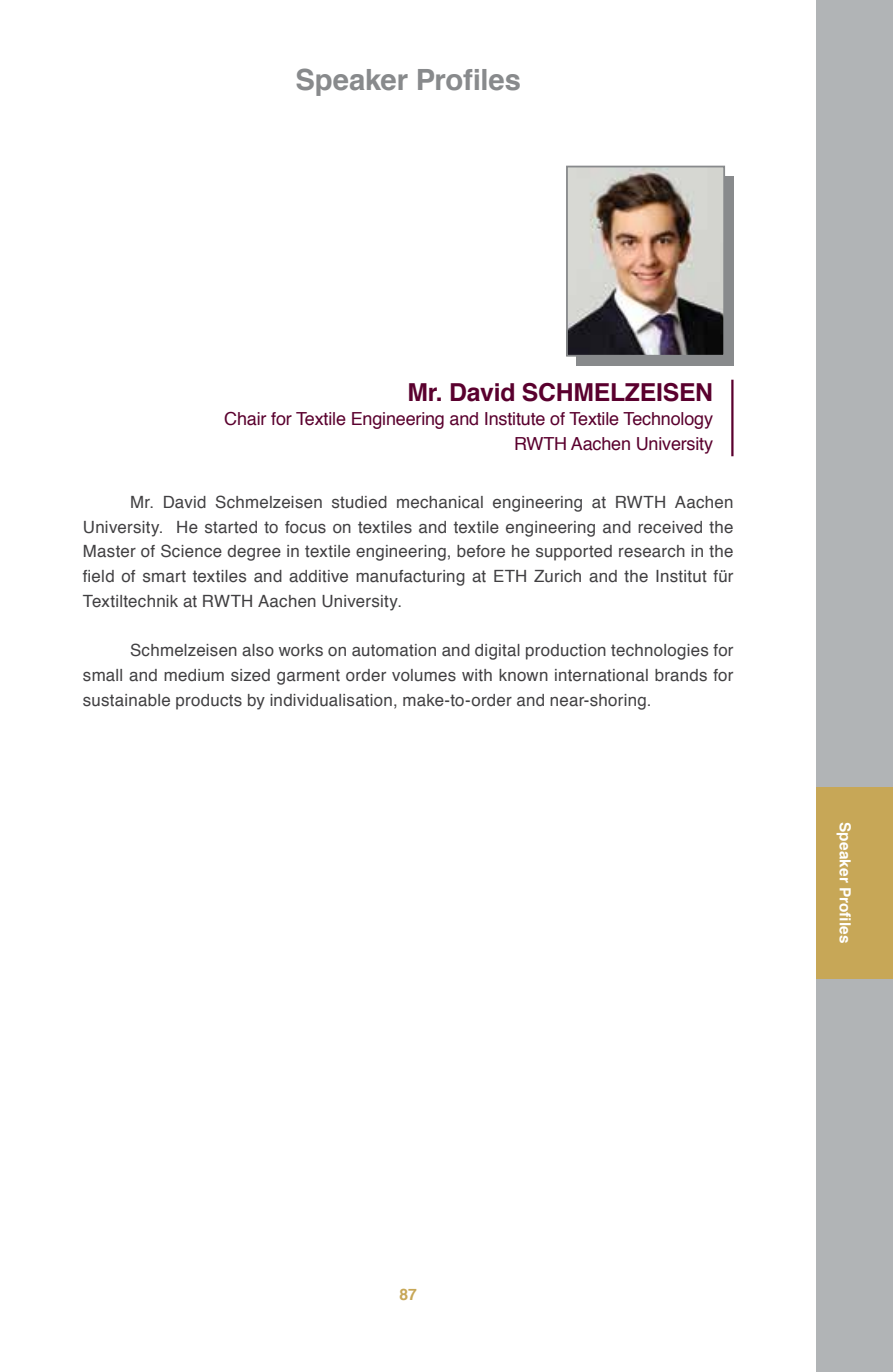
<style>
.page{position:relative;width:893px;height:1372px;background:#fff}
.page>*{position:absolute;margin:0;border:0;box-sizing:border-box;transform-origin:0 0}
.t1{font:700 29.25px "Helvetica";letter-spacing:-.01em;color:#888a8c}
.t2{font:700 24.75px "Helvetica";letter-spacing:-.01em;color:#5a002e}
.t3{font:18px/24.8px "Helvetica";letter-spacing:-.01em;color:#5a002e;text-align:right}
.t4{font:16.88px/24.8px "Helvetica";letter-spacing:.015em;color:#414042;text-align:justify}
.t5{font:700 15.75px "Helvetica";color:#c7a757}
.t6{font:700 15.3px "Helvetica";letter-spacing:.015em;color:#fff}
</style>
<div class="page">
<div style="left:816px;top:950px;width:77px;height:421px;background:#b1b4b6"></div>
<div style="left:816px;top:0;width:77px;height:895px;background:#b1b4b6"></div>
<div style="left:816px;top:787px;width:77px;height:191px;background:#c7a757"></div>
<div style="left:576px;top:176px;width:157px;height:189px;background:#888a8c"></div>
<img style="left:569px;top:169px;width:153px;height:184px">
<div style="left:566px;top:166px;width:159px;height:190px;border:2px solid #888a8c"></div>
<hr style="left:731px;top:379px;width:2px;height:77px;background:#5a002e">
<h1 class="t1" style="left:295px;top:56px;width:227px">Speaker Profiles</h1>
<h2 class="t2" style="left:407px;top:372px;width:307px">Mr. David SCHMELZEISEN</h2>
<p class="t3" style="left:224px;top:407px;width:490px">Chair for Textile Engineering and Institute of Textile Technology<br>RWTH Aachen University</p>
<p class="t4" style="left:83px;top:490px;width:652px;text-indent:47px">Mr. David Schmelzeisen studied mechanical engineering at RWTH Aachen University. He started to focus on textiles and textile engineering and received the Master of Science degree in textile engineering, before he supported research in the field of smart textiles and additive manufacturing at ETH Zurich and the Institut für Textiltechnik at RWTH Aachen University.</p>
<p class="t4" style="left:83px;top:638px;width:652px;text-indent:47px">Schmelzeisen also works on automation and digital production technologies for small and medium sized garment order volumes with known international brands for sustainable products by individualisation, make-to-order and near-shoring.</p>
<p class="t6" style="left:858px;top:821px;width:124px;rotate:90deg">Speaker Profiles</p>
<p class="t5" style="left:400px;top:1281px;width:19px">87</p>
</div>
